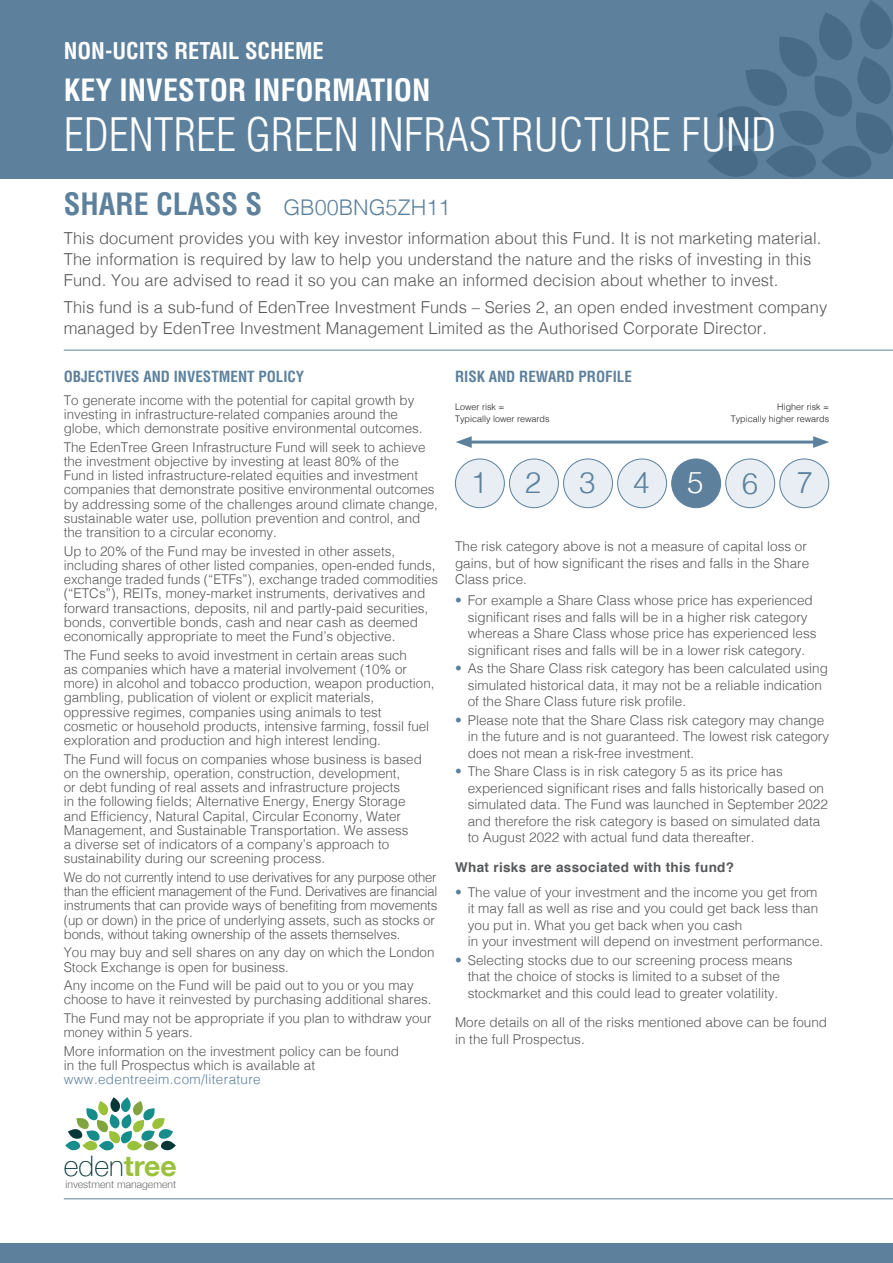
<style>
.page{position:relative;width:893px;height:1263px;background:#fff}
.page>*{position:absolute;margin:0;border:0;box-sizing:border-box;transform-origin:0 0}
.t1{font:300 condensed 45px "Helvetica LT Std";color:#fff}
.t2{font:700 condensed 30px "Helvetica LT Std";color:#fff}
.t3{font:700 condensed 30px "Helvetica LT Std";color:#5d819d}
.t4{font:300 29.55px "Helvetica";color:#5d819d}
.t5{font:300 29.55px "Helvetica";color:#fff}
.t6{font:100 28.35px "Helvetica Neue";color:#083737}
.t7{font:700 condensed 22.5px "Helvetica LT Std";color:#fff}
.t8{font:300 21.6px "Helvetica";color:#5d819d}
._03_Introduction{font:300 16.5px/21px "Helvetica";letter-spacing:.005em;color:#57585a}
._04_Section_Header{font:700 condensed 15px "Helvetica LT Std";color:#5d819d}
._00_Body1{font:300 13.5px/14.2px "Helvetica";color:#57585a}
._00_BulletsN{font:300 13.5px/16.5px "Helvetica";color:#57585a}
._00_BulletsN_LAST{font:300 13.5px/16.5px "Helvetica";color:#57585a;text-align:center}
._00_Sub_Head1{font:700 13.5px "Helvetica";letter-spacing:.025em;color:#57585a}
.t9{font:300 10.35px "Helvetica Neue";color:#6d6e71}
.t10{font:300 9px/12px "Helvetica";color:#231f20}
.s1{color:#5d819d}
.s2{font-weight:700;color:#9ac13b}
</style>
<div class="page">
<div style="left:0;top:1244px;width:893px;height:19px;background:#5d819d"></div>
<hr style="left:64px;top:1198px;width:829px;height:1px;background:#5d819d">
<hr style="left:64px;top:350px;width:829px;height:1px;background:#5d819d">
<div style="left:0;top:0;width:893px;height:179px;background:#5d819d"></div>
<svg style="left:708px;top:0;width:185px;height:177px"></svg>
<svg style="left:65px;top:1097px;width:111px;height:54px"></svg>
<div style="left:455px;top:459px;width:49px;height:49px;background:#e8eef3;border-radius:50%"></div>
<div style="left:455px;top:458px;width:50px;height:50px;border:1px solid #5d819d;border-radius:50%"></div>
<div style="left:509px;top:459px;width:49px;height:49px;background:#e8eef3;border-radius:50%"></div>
<div style="left:509px;top:458px;width:50px;height:50px;border:1px solid #5d819d;border-radius:50%"></div>
<div style="left:564px;top:459px;width:48px;height:49px;background:#e8eef3;border-radius:50%"></div>
<div style="left:563px;top:458px;width:50px;height:50px;border:1px solid #5d819d;border-radius:50%"></div>
<div style="left:726px;top:459px;width:49px;height:49px;background:#e8eef3;border-radius:50%"></div>
<div style="left:725px;top:458px;width:50px;height:50px;border:1px solid #5d819d;border-radius:50%"></div>
<div style="left:618px;top:459px;width:49px;height:49px;background:#e8eef3;border-radius:50%"></div>
<div style="left:617px;top:458px;width:50px;height:50px;border:1px solid #5d819d;border-radius:50%"></div>
<div style="left:672px;top:459px;width:49px;height:49px;background:#5d819d;border-radius:50%"></div>
<div style="left:671px;top:458px;width:50px;height:50px;border:1px solid #5d819d;border-radius:50%"></div>
<div style="left:780px;top:459px;width:49px;height:49px;background:#e8eef3;border-radius:50%"></div>
<div style="left:779px;top:458px;width:50px;height:50px;border:1px solid #5d819d;border-radius:50%"></div>
<hr style="left:466px;top:441px;width:353px;height:3px;background:#5d819d">
<svg style="left:456px;top:436px;width:16px;height:12px"></svg>
<svg style="left:813px;top:436px;width:16px;height:12px"></svg>
<p class="t7" style="left:64px;top:36px;width:262px">NON-UCITS RETAIL SCHEME</p>
<p class="t2" style="left:64px;top:71px;width:368px">KEY INVESTOR INFORMATION</p>
<p class="t1" style="left:64px;top:107px;width:714px">EDENTREE GREEN INFRASTRUCTURE FUND</p>
<p class="t3" style="left:64px;top:185px;width:200px">SHARE CLASS S</p>
<p class="t8" style="left:283px;top:189px;width:168px">GB00BNG5ZH11</p>
<p class="_03_Introduction" style="left:64px;top:226px;width:759px">This document provides you with key investor information about this Fund. It is not marketing material.<br>The information is required by law to help you understand the nature and the risks of investing in this<br>Fund. You are advised to read it so you can make an informed decision about whether to invest.</p>
<p class="_03_Introduction" style="left:64px;top:295px;width:765px">This fund is a sub-fund of EdenTree Investment Funds – Series 2, an open ended investment company managed by EdenTree Investment Management Limited as the Authorised Corporate Director.</p>
<p class="_04_Section_Header" style="left:64px;top:367px;width:242px">OBJECTIVES AND INVESTMENT POLICY</p>
<p class="_00_Body1" style="left:64px;top:392px;width:360px">To generate income with the potential for capital growth by investing in infrastructure-related companies around the globe, which demonstrate positive environmental outcomes.</p>
<p class="_00_Body1" style="left:64px;top:439px;width:376px">The EdenTree Green Infrastructure Fund will seek to achieve the investment objective by investing at least 80% of the<br>Fund in listed infrastructure-related equities and investment companies that demonstrate positive environmental outcomes by addressing some of the challenges around climate change, sustainable water use, pollution prevention and control, and the transition to a circular economy.</p>
<p class="_00_Body1" style="left:64px;top:543px;width:376px">Up to 20% of the Fund may be invested in other assets, including shares of other listed companies, open-ended funds, exchange traded funds (“ETFs”), exchange traded commodities (“ETCs”), REITs, money-market instruments, derivatives and forward transactions, deposits, nil and partly-paid securities, bonds, convertible bonds, cash and near cash as deemed economically appropriate to meet the Fund’s objective.</p>
<p class="_00_Body1" style="left:64px;top:647px;width:372px">The Fund seeks to avoid investment in certain areas such<br>as companies which have a material involvement (10% or more) in alcohol and tobacco production, weapon production, gambling, publication of violent or explicit materials, oppressive regimes, companies using animals to test cosmetic or household products, intensive farming, fossil fuel exploration and production and high interest lending.</p>
<p class="_00_Body1" style="left:64px;top:751px;width:360px">The Fund will focus on companies whose business is based on the ownership, operation, construction, development,<br>or debt funding of real assets and infrastructure projects<br>in the following fields; Alternative Energy, Energy Storage and Efficiency, Natural Capital, Circular Economy, Water Management, and Sustainable Transportation. We assess<br>a diverse set of indicators of a company’s approach to sustainability during our screening process.</p>
<p class="_00_Body1" style="left:64px;top:869px;width:375px">We do not currently intend to use derivatives for any purpose other than the efficient management of the Fund. Derivatives are financial instruments that can provide ways of benefiting from movements (up or down) in the price of underlying assets, such as stocks or bonds, without taking ownership of the assets themselves.</p>
<p class="_00_Body1" style="left:64px;top:944px;width:372px">You may buy and sell shares on any day on which the London<br>Stock Exchange is open for business.</p>
<p class="_00_Body1" style="left:64px;top:977px;width:369px">Any income on the Fund will be paid out to you or you may choose to have it reinvested by purchasing additional shares.</p>
<p class="_00_Body1" style="left:64px;top:1010px;width:369px">The Fund may not be appropriate if you plan to withdraw your money within 5 years.</p>
<p class="_00_Body1" style="left:64px;top:1043px;width:337px">More information on the investment policy can be found in the full Prospectus which is available at <span class="s1">www.edentreeim.com/literature</span></p>
<p class="_04_Section_Header" style="left:455px;top:367px;width:178px">RISK AND REWARD PROFILE</p>
<p class="t10" style="left:455px;top:401px;width:96px">Lower risk =<br>Typically lower rewards</p>
<p class="t10" style="left:731px;top:401px;width:100px;text-align:right">Higher risk =<br>Typically higher rewards</p>
<p class="t4" style="left:471px;top:458px;width:18px">1</p>
<p class="t4" style="left:525px;top:458px;width:18px">2</p>
<p class="t4" style="left:579px;top:458px;width:18px">3</p>
<p class="t4" style="left:633px;top:458px;width:18px">4</p>
<p class="t5" style="left:687px;top:458px;width:18px">5</p>
<p class="t4" style="left:742px;top:459px;width:18px">6</p>
<p class="t4" style="left:796px;top:458px;width:18px">7</p>
<p class="_00_BulletsN" style="left:455px;top:537px;width:356px">The risk category above is not a measure of capital loss or gains, but of how significant the rises and falls in the Share<br>Class price.</p>
<p class="_00_BulletsN" style="left:468px;top:591px;width:350px;text-indent:-13px"><span class="s1">•</span> For example a Share Class whose price has experienced significant rises and falls will be in a higher risk category whereas a Share Class whose price has experienced less significant rises and falls will be in a lower risk category.</p>
<p class="_00_BulletsN" style="left:468px;top:659px;width:362px;text-indent:-13px"><span class="s1">•</span> As the Share Class risk category has been calculated using simulated historical data, it may not be a reliable indication of the Share Class future risk profile.</p>
<p class="_00_BulletsN" style="left:468px;top:711px;width:363px;text-indent:-13px"><span class="s1">•</span> Please note that the Share Class risk category may change in the future and is not guaranteed. The lowest risk category does not mean a risk-free investment.</p>
<p class="_00_BulletsN" style="left:468px;top:762px;width:362px;text-indent:-13px"><span class="s1">•</span> The Share Class is in risk category 5 as its price has experienced significant rises and falls historically based on simulated data. The Fund was launched in September 2022 and therefore the risk category is based on simulated data to August 2022 with actual fund data thereafter.</p>
<p class="_00_Sub_Head1" style="left:455px;top:856px;width:281px">What risks are associated with this fund?</p>
<p class="_00_BulletsN" style="left:468px;top:883px;width:357px;text-indent:-13px"><span class="s1">•</span> The value of your investment and the income you get from it may fall as well as rise and you could get back less than you put in. What you get back when you cash<br>in your investment will depend on investment performance.</p>
<p class="_00_BulletsN_LAST" style="left:455px;top:951px;width:339px"><span class="s1">•</span> Selecting stocks due to our screening process means that the choice of stocks is limited to a subset of the stockmarket and this could lead to greater volatility.</p>
<p class="_00_BulletsN" style="left:455px;top:1013px;width:374px">More details on all of the risks mentioned above can be found in the full Prospectus.</p>
<p class="t6" style="left:64px;top:1144px;width:115px">eden<span class="s2">tree</span></p>
<p class="t9" style="left:66px;top:1176px;width:112px">investment management</p>
</div>
